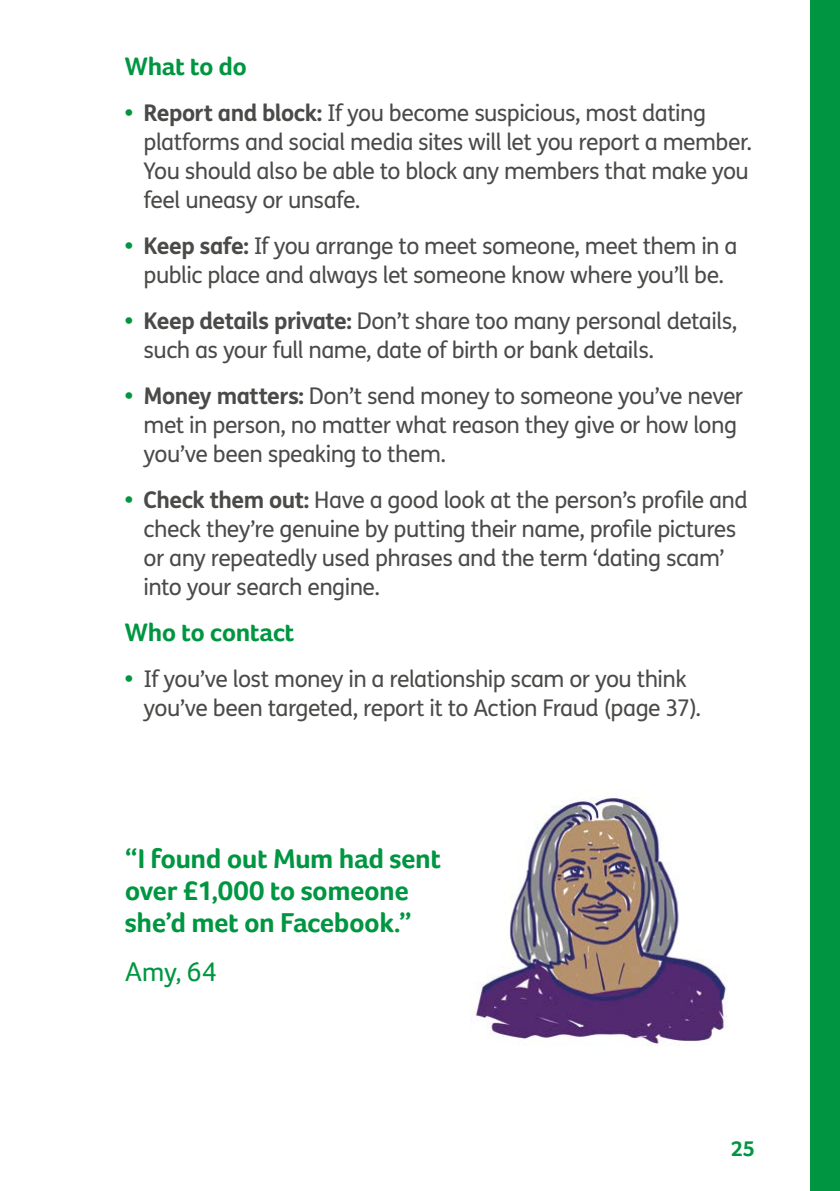
<style>
.page{position:relative;width:840px;height:1191px;background:#fff}
.page>*{position:absolute;margin:0;border:0;box-sizing:border-box;transform-origin:0 0}
.t1{font:700 28px/32px "Foco Age UK";letter-spacing:-.02em;color:#009641}
.t2{font:28px "Foco Age UK";color:#009641}
.Green_subheading{font:700 26px "Foco Age UK";letter-spacing:-.02em;color:#009641}
.t3{font:23px/29px "FS Me";letter-spacing:-.025em;color:#4a4a49}
.t4{font:700 22px "Foco Age UK";color:#009641}
.s1{color:#fff}
.s2{font-weight:800;color:#009641}
.s3{font-weight:700}
</style>
<div class="page">
<div style="left:810px;top:0;width:29px;height:1191px;background:#009641"></div>
<img style="left:471px;top:797px;width:256px;height:249px">
<p class="Green_subheading" style="left:125px;top:51px;width:129px">What to do<span class="s1">.</span></p>
<p class="t3" style="left:143px;top:99px;width:609px;text-indent:-19px"><span class="s2">•</span> <span class="s3">Report and block:</span> If you become suspicious, most dating platforms and social media sites will let you report a member.<br>You should also be able to block any members that make you feel uneasy or unsafe.</p>
<p class="t3" style="left:125px;top:232px;width:614px;text-align:center"><span class="s2">•</span> <span class="s3">Keep safe:</span> If you arrange to meet someone, meet them in a public place and always let someone know where you’ll be.</p>
<p class="t3" style="left:143px;top:307px;width:595px;text-indent:-19px"><span class="s2">•</span> <span class="s3">Keep details private:</span> Don’t share too many personal details, such as your full name, date of birth or bank details.</p>
<p class="t3" style="left:143px;top:382px;width:600px;text-indent:-19px"><span class="s2">•</span> <span class="s3">Money matters:</span> Don’t send money to someone you’ve never met in person, no matter what reason they give or how long you’ve been speaking to them.</p>
<p class="t3" style="left:143px;top:486px;width:605px;text-indent:-19px"><span class="s2">•</span> <span class="s3">Check them out:</span> Have a good look at the person’s profile and check they’re genuine by putting their name, profile pictures or any repeatedly used phrases and the term ‘dating scam’ into your search engine.</p>
<p class="Green_subheading" style="left:125px;top:617px;width:178px">Who to contact<span class="s1">.</span></p>
<p class="t3" style="left:143px;top:665px;width:558px;text-indent:-19px"><span class="s2">•</span> If you’ve lost money in a relationship scam or you think you’ve been targeted, report it to Action Fraud (page 37).</p>
<p class="t1" style="left:125px;top:842px;width:317px">“I found out Mum had sent over £1,000 to someone she’d met on Facebook.”</p>
<p class="t2" style="left:125px;top:955px;width:93px">Amy, 64</p>
<p class="t4" style="left:730px;top:1135px;width:26px">25</p>
</div>
